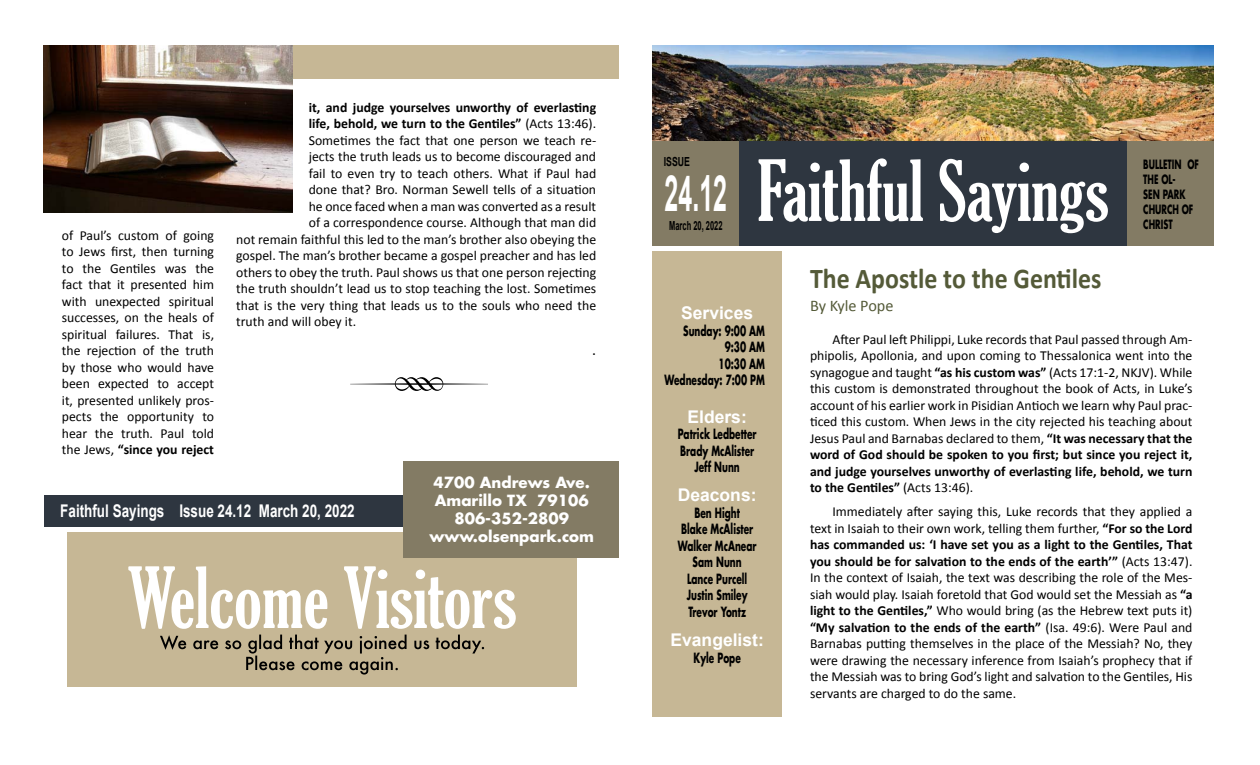
<style>
.page{position:relative;width:1260px;height:765px;background:#fff}
.page>*{position:absolute;margin:0;border:0;box-sizing:border-box;transform-origin:0 0}
.t1{font:87.5px "Type Embellishments One Let Plain";color:#000;scale:.9 1}
.t2{font:extra-condensed 81.25px "Gloucester";color:#fff}
.t3{font:700 50px "Arial";color:#fff;scale:.5 1}
.t4{font:700 28.75px "Calibri";color:#545a38;scale:.9 1}
.t5{font:700 17.5px "Arial";color:#fff;scale:.77 1}
.t6{font:700 17.5px "Arial";color:#fff}
.t7{font:16.25px "Calibri";color:#545a38}
.t8{font:15.75px "Calibri";color:#000}
.t9{font:700 15px/18px "Futura Std";color:#fff;text-align:center}
.t10{font:13.75px/16.5px "Calibri";color:#000;text-align:justify}
.t11{font:700 13.75px/16.5px "Futura Std";color:#000;text-align:center;scale:.65 1}
.t12{font:700 13.75px "Calibri";color:#000}
.t13{font:700 12.5px/15px "Futura Std";color:#000;scale:.65 1}
.t14{font:700 12.5px "Arial";color:#000;scale:.6 1}
.t15{font:700 12.5px "Arial";color:#000;scale:.7 1}
.s1{font-weight:700}
.s2{font-weight:400}
</style>
<div class="page">
<div style="left:44px;top:45px;width:575px;height:34px;background:#c6b795"></div>
<div style="left:652px;top:251px;width:130px;height:466px;background:#c6b795"></div>
<img style="left:652px;top:45px;width:562px;height:97px">
<div style="left:739px;top:142px;width:388px;height:104px;background:#2e3640"></div>
<div style="left:1127px;top:142px;width:87px;height:104px;background:#837b64"></div>
<div style="left:652px;top:141px;width:87px;height:105px;background:#837b64"></div>
<div style="left:68px;top:532px;width:509px;height:154px;background:#c6b795"></div>
<svg style="left:160px;top:635px;width:324px;height:40px"></svg>
<div style="left:45px;top:495px;width:561px;height:31px;background:#2e3640"></div>
<div style="left:404px;top:461px;width:215px;height:96px;background:#837b64"></div>
<img style="left:44px;top:45px;width:249px;height:168px">
<p class="t10" style="left:62px;top:227px;width:154px">of Paul’s custom of going to Jews first, then turning to the Gentiles was the fact that it presented him with unexpected spiritual successes, on the heals of spiritual failures. That is, the rejection of the truth by those who would have been expected to accept it, presented unlikely pros&shy;pects the opportunity to hear the truth. Paul told the Jews, <span class="s1">“since you reject</span></p>
<p class="t12" style="left:309px;top:98px;width:289px">it, and judge yourselves unworthy of everlasting</p>
<p class="t12" style="left:309px;top:115px;width:289px">life, behold, we turn to the Gentiles” <span class="s2">(Acts 13:46).</span></p>
<p class="t10" style="left:309px;top:131px;width:289px">Sometimes the fact that one person we teach re-</p>
<p class="t10" style="left:309px;top:148px;width:289px">jects the truth leads us to become discouraged and</p>
<p class="t10" style="left:309px;top:164px;width:289px">fail to even try to teach others. What if Paul had</p>
<p class="t10" style="left:309px;top:181px;width:289px">done that? Bro. Norman Sewell tells of a situation</p>
<p class="t10" style="left:309px;top:197px;width:289px">he once faced when a man was converted as a result</p>
<p class="t10" style="left:309px;top:214px;width:289px">of a correspondence course. Although that man did</p>
<p class="t10" style="left:236px;top:230px;width:362px">not remain faithful this led to the man’s brother also obeying the</p>
<p class="t10" style="left:236px;top:247px;width:361px">gospel. The man’s brother became a gospel preacher and has led</p>
<p class="t10" style="left:236px;top:263px;width:361px">others to obey the truth. Paul shows us that one person rejecting</p>
<p class="t10" style="left:236px;top:280px;width:362px">the truth shouldn’t lead us to stop teaching the lost. Sometimes</p>
<p class="t10" style="left:236px;top:296px;width:361px">that is the very thing that leads us to the souls who need the</p>
<p class="t10" style="left:236px;top:313px;width:121px">truth and will obey it.</p>
<p class="t8" style="left:592px;top:340px;width:5px">.</p>
<h1 class="t1" style="left:347px;top:350px;width:163px">R</h1>
<p class="t5" style="left:60px;top:499px;width:384px">Faithful Sayings Issue 24.12 March 20, 2022</p>
<p class="t9" style="left:429px;top:473px;width:166px">4700 Andrews Ave.<br>Amarillo TX 79106<br>806-352-2809 www.olsenpark.com</p>
<h2 class="t2" style="left:127px;top:552px;width:391px">Welcome Visitors</h2>
<p class="t15" style="left:664px;top:154px;width:39px">ISSUE</p>
<h3 class="t3" style="left:665px;top:161px;width:127px">24.12</h3>
<p class="t14" style="left:669px;top:217px;width:90px">March 20, 2022</p>
<h2 class="t2" style="left:757px;top:145px;width:353px">Faithful Sayings</h2>
<p class="t13" style="left:1143px;top:157px;width:87px">BULLETIN OF<br>THE OL-<br>SEN PARK<br>CHURCH OF<br>CHRIST</p>
<p class="t6" style="left:681px;top:301px;width:73px">Services</p>
<p class="t11" style="left:664px;top:322px;width:156px;text-align:right">Sunday: 9:00 AM<br>9:30 AM<br>10:30 AM<br>Wednesday: 7:00 PM</p>
<p class="t6" style="left:688px;top:405px;width:61px">Elders:</p>
<p class="t11" style="left:678px;top:425px;width:123px">Patrick Ledbetter<br>Brady McAlister<br>Jeff Nunn</p>
<p class="t6" style="left:678px;top:484px;width:80px">Deacons:</p>
<p class="t11" style="left:678px;top:504px;width:123px">Ben Hight<br>Blake McAlister<br>Walker McAnear<br>Sam Nunn<br>Lance Purcell<br>Justin Smiley<br>Trevor Yontz</p>
<p class="t6" style="left:671px;top:628px;width:95px">Evangelist:</p>
<p class="t11" style="left:694px;top:649px;width:74px">Kyle Pope</p>
<h3 class="t4" style="left:810px;top:261px;width:325px">The Apostle to the Gentiles</h3>
<p class="t7" style="left:810px;top:295px;width:85px">By Kyle Pope</p>
<p class="t10" style="left:810px;top:330px;width:384px;text-indent:22px">After Paul left Philippi, Luke records that Paul passed through Am&shy;phipolis, Apollonia, and upon coming to Thessalonica went into the synagogue and taught <span class="s1">“as his custom was”</span> (Acts 17:1-2, NKJV). While this custom is demonstrated throughout the book of Acts, in Luke’s account of his earlier work in Pisidian Antioch we learn why Paul prac&shy;ticed this custom. When Jews in the city rejected his teaching about Jesus Paul and Barnabas declared to them, <span class="s1">“It was necessary that the word of God should be spoken to you first; but since you reject it, and judge yourselves unworthy of everlasting life, behold, we turn to the Gentiles”</span> (Acts 13:46).</p>
<p class="t10" style="left:810px;top:503px;width:384px;text-indent:22px">Immediately after saying this, Luke records that they applied a text in Isaiah to their own work, telling them further, <span class="s1">“For so the Lord has commanded us: ‘I have set you as a light to the Gentiles, That you should be for salvation to the ends of the earth’”</span> (Acts 13:47).<br>In the context of Isaiah, the text was describing the role of the Mes&shy;siah would play. Isaiah foretold that God would set the Messiah as <span class="s1">“a light to the Gentiles,”</span> Who would bring (as the Hebrew text puts it) <span class="s1">“My salvation to the ends of the earth”</span> (Isa. 49:6). Were Paul and Barnabas putting themselves in the place of the Messiah? No, they were drawing the necessary inference from Isaiah’s prophecy that if the Messiah was to bring God’s light and salvation to the Gentiles, His servants are charged to do the same.</p>
</div>
